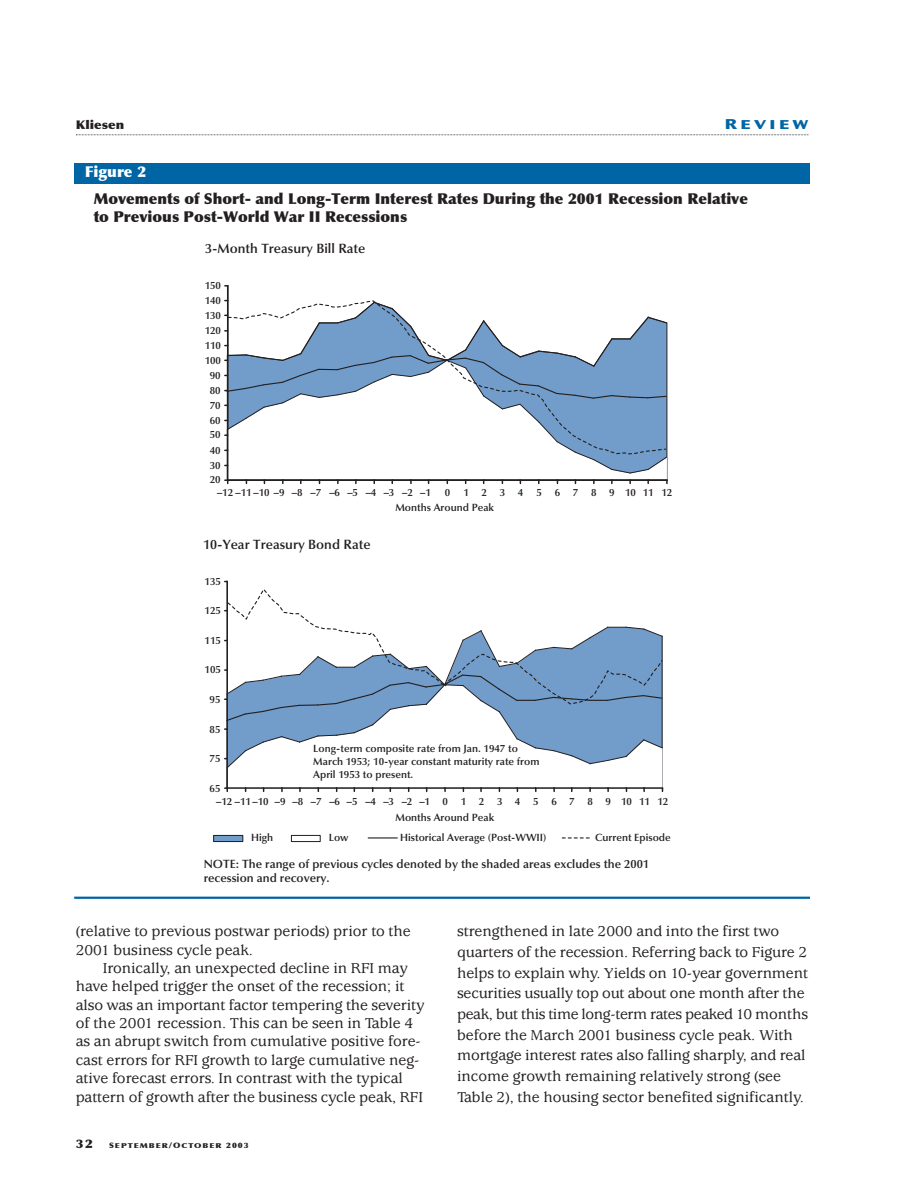
<style>
.page{position:relative;width:918px;height:1188px;background:#fff}
.page>*{position:absolute;margin:0;border:0;box-sizing:border-box;transform-origin:0 0}
.t1{font:500 15.75px/18.3px "Usherwood";color:#231f20}
.t2{font:900 15px/18px "Optima";color:#231f20}
.t3{font:900 15px "Optima";color:#fff}
.t4{font:600 13.5px "Optima";color:#231f20}
.t5{font:13.5px "Ocean Sans MM.310.475";letter-spacing:.205em;color:#0065a4;scale:1.22 1}
.t6{font:600 12px/14.2px "Optima";color:#231f20}
.t7{font:900 12px "Optima";color:#231f20;scale:1.1 1}
.t8{font:600 10.5px/12.8px "Optima";color:#231f20;text-align:center}
.t9{font:900 6.75px "Optima";letter-spacing:.12em;color:#231f20;scale:1.22 1}
.s1{font-size:15px}
.s2{font-size:7.5px}
</style>
<div class="page">
<svg style="left:76px;top:134px;width:733px;height:1px"></svg>
<hr style="left:227px;top:286px;width:1px;height:194px;background:#231f20">
<svg style="left:225px;top:300px;width:443px;height:183px"></svg>
<svg style="left:227px;top:300px;width:440px;height:155px"></svg>
<hr style="left:74px;top:897px;width:736px;height:2px;background:#0065a4">
<div style="left:74px;top:163px;width:736px;height:21px;background:#0065a4"></div>
<hr style="left:227px;top:582px;width:1px;height:206px;background:#231f20">
<svg style="left:225px;top:639px;width:438px;height:152px"></svg>
<svg style="left:226px;top:587px;width:437px;height:118px"></svg>
<div style="left:214px;top:835px;width:29px;height:7px;background:#729dca"></div>
<div style="left:213px;top:835px;width:30px;height:7px;border:1px solid #231f20"></div>
<div style="left:291px;top:835px;width:30px;height:7px;border:1px solid #231f20"></div>
<hr style="left:368px;top:837px;width:29px;height:2px;background:#231f20">
<svg style="left:562px;top:837px;width:28px;height:2px"></svg>
<p class="t7" style="left:76px;top:119px;width:45px">Kliesen</p>
<p class="t5" style="left:725px;top:119px;width:70px"><span class="s1">R</span>EVIEW</p>
<p class="t3" style="left:85px;top:166px;width:63px">Figure 2</p>
<p class="t2" style="left:94px;top:191px;width:656px">Movements of Short- and Long-Term Interest Rates During the 2001 Recession Relative to Previous Post-World War II Recessions</p>
<p class="t4" style="left:205px;top:243px;width:162px">3-Month Treasury Bill Rate</p>
<p class="t8" style="left:205px;top:280px;width:18px">150</p>
<p class="t8" style="left:205px;top:295px;width:18px">140</p>
<p class="t8" style="left:205px;top:310px;width:18px">130</p>
<p class="t8" style="left:205px;top:325px;width:18px">120</p>
<p class="t8" style="left:205px;top:340px;width:18px">110</p>
<p class="t8" style="left:205px;top:355px;width:18px">100</p>
<p class="t8" style="left:210px;top:370px;width:12px">90</p>
<p class="t8" style="left:210px;top:385px;width:12px">80</p>
<p class="t8" style="left:210px;top:400px;width:12px">70</p>
<p class="t8" style="left:210px;top:415px;width:12px">60</p>
<p class="t8" style="left:210px;top:430px;width:12px">50</p>
<p class="t8" style="left:210px;top:445px;width:12px">40</p>
<p class="t8" style="left:210px;top:460px;width:12px">30</p>
<p class="t8" style="left:210px;top:475px;width:12px">20</p>
<p class="t8" style="left:217px;top:487px;width:215px">–12 –11 –10 –9 –8 –7 –6 –5 –4 –3 –2 –1</p>
<p class="t8" style="left:445px;top:487px;width:7px">0</p>
<p class="t8" style="left:464px;top:487px;width:61px">1234</p>
<p class="t8" style="left:537px;top:487px;width:137px">5 6 7 8 9 101112</p>
<p class="t8" style="left:395px;top:502px;width:100px">Months Around Peak</p>
<p class="t4" style="left:203px;top:539px;width:169px">10-Year Treasury Bond Rate</p>
<p class="t8" style="left:205px;top:576px;width:18px">135</p>
<p class="t8" style="left:205px;top:605px;width:18px">125</p>
<p class="t8" style="left:205px;top:635px;width:18px">115</p>
<p class="t8" style="left:205px;top:664px;width:18px">105</p>
<p class="t8" style="left:210px;top:694px;width:12px">95</p>
<p class="t8" style="left:210px;top:724px;width:12px">85</p>
<p class="t8" style="left:210px;top:753px;width:12px">75</p>
<p class="t8" style="left:210px;top:783px;width:12px">65</p>
<p class="t8" style="left:313px;top:743px;width:228px;text-align:left">Long-term composite rate from Jan. 1947 to<br>March 1953; 10-year constant maturity rate from<br>April 1953 to present.</p>
<p class="t8" style="left:216px;top:794px;width:454px;line-height:16.5px">–12–11–10–9–8–7–6–5–4–3–2–1 0 1 2 3 4 5 6 7 8 9 101112<br>Months Around Peak</p>
<p class="t8" style="left:251px;top:832px;width:24px">High</p>
<p class="t8" style="left:329px;top:832px;width:21px">Low</p>
<p class="t8" style="left:400px;top:832px;width:148px">Historical Average (Post-WWII)</p>
<p class="t8" style="left:595px;top:832px;width:77px">Current Episode</p>
<p class="t6" style="left:204px;top:858px;width:447px">NOTE: The range of previous cycles denoted by the shaded areas excludes the 2001 recession and recovery.</p>
<p class="t1" style="left:76px;top:924px;width:336px">(relative to previous postwar periods) prior to the<br>2001 business cycle peak.</p>
<p class="t1" style="left:76px;top:960px;width:351px;text-indent:27px">Ironically, an unexpected decline in RFI may have helped trigger the onset of the recession; it also was an important factor tempering the severity of the 2001 recession. This can be seen in Table 4 as an abrupt switch from cumulative positive fore&shy;cast errors for RFI growth to large cumulative neg&shy;ative forecast errors. In contrast with the typical pattern of growth after the business cycle peak, RFI</p>
<p class="t7" style="left:76px;top:1139px;width:17px">32</p>
<p class="t9" style="left:109px;top:1143px;width:116px"><span class="s2">S</span>EPTEMBER<span class="s2">/O</span>CTOBER <span class="s2">2003</span></p>
<p class="t1" style="left:457px;top:923px;width:353px;line-height:20.7px">strengthened in late 2000 and into the first two quarters of the recession. Referring back to Figure 2 helps to explain why. Yields on 10-year government securities usually top out about one month after the peak, but this time long-term rates peaked 10 months before the March 2001 business cycle peak. With mortgage interest rates also falling sharply, and real income growth remaining relatively strong (see Table 2), the housing sector benefited significantly.</p>
</div>
